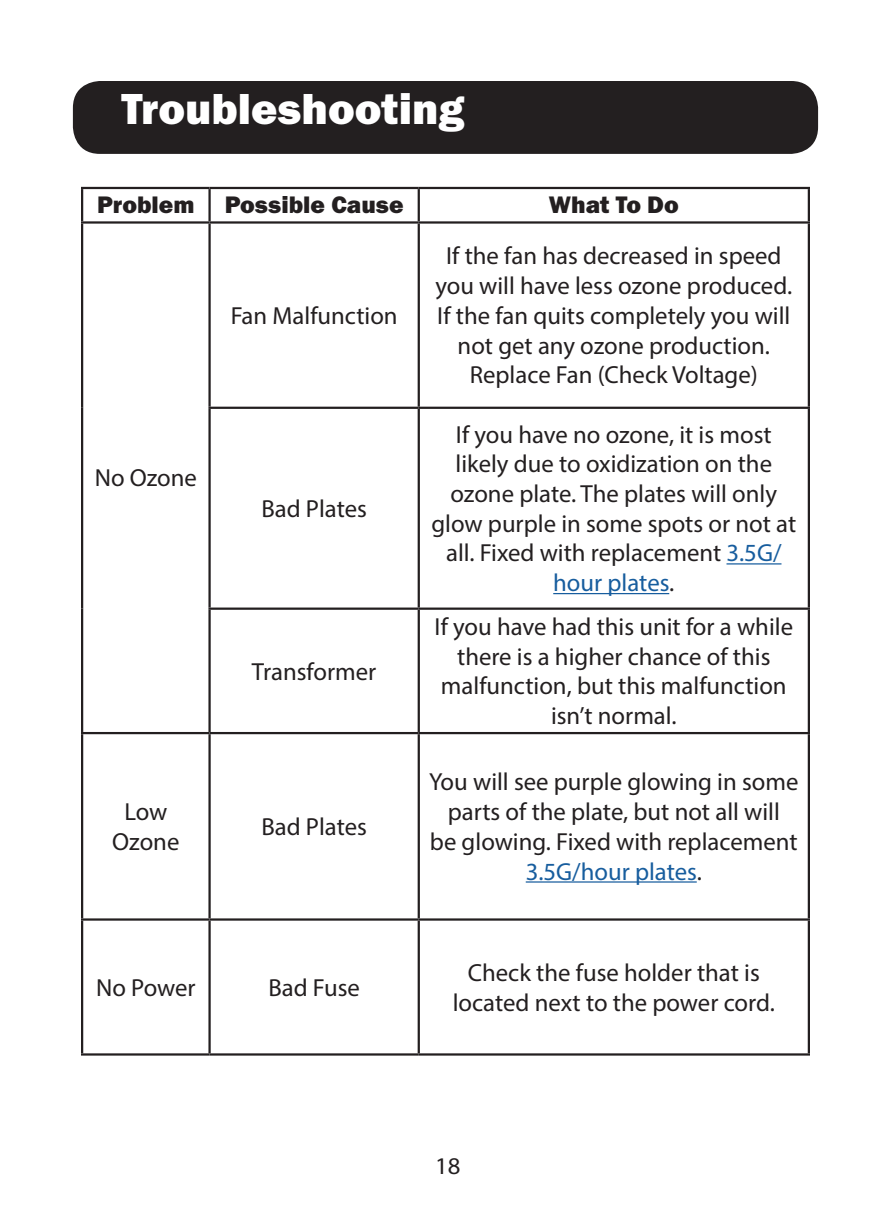
<style>
.page{position:relative;width:891px;height:1215px;background:#fff}
.page>*{position:absolute;margin:0;border:0;box-sizing:border-box;transform-origin:0 0}
.Features{font:45px "Franklin Gothic URW Hea";color:#fff}
.Table_Text_3{font:24.75px/29.7px "Myriad Pro";color:#231f20;text-align:center}
.Table_Text_1{font:24.75px "Franklin Gothic URW Hea";color:#231f20}
.product{font:24.07px "Myriad Pro";color:#231f20}
.s1{color:#175d9e}
</style>
<div class="page">
<div style="left:73px;top:81px;width:745px;height:73px;background:#231f20;border-radius:27px"></div>
<hr style="left:81px;top:187px;width:129px;height:2px;background:#231f20">
<hr style="left:81px;top:189px;width:2px;height:32px;background:#231f20">
<hr style="left:210px;top:187px;width:209px;height:2px;background:#231f20">
<hr style="left:208px;top:189px;width:3px;height:32px;background:#231f20">
<hr style="left:419px;top:187px;width:391px;height:2px;background:#231f20">
<hr style="left:418px;top:189px;width:2px;height:32px;background:#231f20">
<hr style="left:808px;top:189px;width:2px;height:32px;background:#231f20">
<hr style="left:81px;top:221px;width:129px;height:3px;background:#231f20">
<hr style="left:81px;top:224px;width:2px;height:184px;background:#231f20">
<hr style="left:210px;top:221px;width:209px;height:3px;background:#231f20">
<hr style="left:208px;top:224px;width:3px;height:183px;background:#231f20">
<hr style="left:419px;top:221px;width:391px;height:3px;background:#231f20">
<hr style="left:418px;top:224px;width:2px;height:183px;background:#231f20">
<hr style="left:808px;top:224px;width:2px;height:183px;background:#231f20">
<hr style="left:81px;top:408px;width:2px;height:201px;background:#231f20">
<hr style="left:208px;top:407px;width:211px;height:2px;background:#231f20">
<hr style="left:208px;top:409px;width:3px;height:199px;background:#231f20">
<hr style="left:419px;top:407px;width:391px;height:2px;background:#231f20">
<hr style="left:418px;top:409px;width:2px;height:199px;background:#231f20">
<hr style="left:808px;top:409px;width:2px;height:199px;background:#231f20">
<hr style="left:81px;top:609px;width:2px;height:123px;background:#231f20">
<hr style="left:208px;top:608px;width:211px;height:2px;background:#231f20">
<hr style="left:208px;top:610px;width:3px;height:122px;background:#231f20">
<hr style="left:419px;top:608px;width:391px;height:2px;background:#231f20">
<hr style="left:418px;top:610px;width:2px;height:122px;background:#231f20">
<hr style="left:808px;top:610px;width:2px;height:122px;background:#231f20">
<hr style="left:81px;top:732px;width:129px;height:2px;background:#231f20">
<hr style="left:81px;top:734px;width:2px;height:184px;background:#231f20">
<hr style="left:210px;top:732px;width:209px;height:2px;background:#231f20">
<hr style="left:208px;top:734px;width:3px;height:184px;background:#231f20">
<hr style="left:419px;top:732px;width:391px;height:2px;background:#231f20">
<hr style="left:418px;top:734px;width:2px;height:184px;background:#231f20">
<hr style="left:808px;top:734px;width:2px;height:184px;background:#231f20">
<hr style="left:81px;top:918px;width:129px;height:3px;background:#231f20">
<hr style="left:81px;top:921px;width:2px;height:132px;background:#231f20">
<hr style="left:210px;top:918px;width:209px;height:3px;background:#231f20">
<hr style="left:208px;top:921px;width:3px;height:132px;background:#231f20">
<hr style="left:419px;top:918px;width:391px;height:3px;background:#231f20">
<hr style="left:418px;top:921px;width:2px;height:132px;background:#231f20">
<hr style="left:808px;top:921px;width:2px;height:132px;background:#231f20">
<hr style="left:81px;top:1053px;width:129px;height:3px;background:#231f20">
<hr style="left:210px;top:1053px;width:209px;height:3px;background:#231f20">
<hr style="left:419px;top:1053px;width:391px;height:3px;background:#231f20">
<hr style="left:727px;top:563px;width:55px;height:2px;background:#175d9e">
<hr style="left:553px;top:593px;width:116px;height:1px;background:#175d9e">
<hr style="left:526px;top:881px;width:171px;height:2px;background:#175d9e">
<p class="Features" style="left:122px;top:79px;width:345px">Troubleshooting</p>
<p class="Table_Text_1" style="left:97px;top:189px;width:99px">Problem</p>
<p class="Table_Text_1" style="left:225px;top:189px;width:180px">Possible Cause</p>
<p class="Table_Text_1" style="left:549px;top:189px;width:131px">What To Do</p>
<p class="Table_Text_3" style="left:231px;top:300px;width:168px">Fan Malfunction</p>
<p class="Table_Text_3" style="left:95px;top:463px;width:104px">No Ozone</p>
<p class="Table_Text_3" style="left:261px;top:493px;width:107px">Bad Plates</p>
<p class="Table_Text_3" style="left:112px;top:797px;width:69px">Low<br>Ozone</p>
<p class="Table_Text_3" style="left:252px;top:656px;width:126px">Transformer</p>
<p class="Table_Text_3" style="left:261px;top:811px;width:107px">Bad Plates</p>
<p class="Table_Text_3" style="left:96px;top:972px;width:101px">No Power</p>
<p class="Table_Text_3" style="left:268px;top:972px;width:93px">Bad Fuse</p>
<p class="Table_Text_3" style="left:435px;top:241px;width:358px">If the fan has decreased in speed you will have less ozone produced.<br>If the fan quits completely you will not get any ozone production.</p>
<p class="Table_Text_3" style="left:470px;top:360px;width:290px">Replace Fan (Check Voltage)</p>
<p class="Table_Text_3" style="left:431px;top:419px;width:366px">If you have no ozone, it is most likely due to oxidization on the ozone plate. The plates will only glow purple in some spots or not at all. Fixed with replacement <span class="s1">3.5G/ hour plates</span>.</p>
<p class="Table_Text_3" style="left:435px;top:611px;width:360px">If you have had this unit for a while there is a higher chance of this malfunction, but this malfunction isn’t normal.</p>
<p class="Table_Text_3" style="left:429px;top:767px;width:371px">You will see purple glowing in some parts of the plate, but not all will<br>be glowing. Fixed with replacement<br><span class="s1">3.5G/hour plates</span>.</p>
<p class="Table_Text_3" style="left:453px;top:957px;width:324px">Check the fuse holder that is located next to the power cord.</p>
<p class="product" style="left:435px;top:1151px;width:27px">18</p>
</div>
